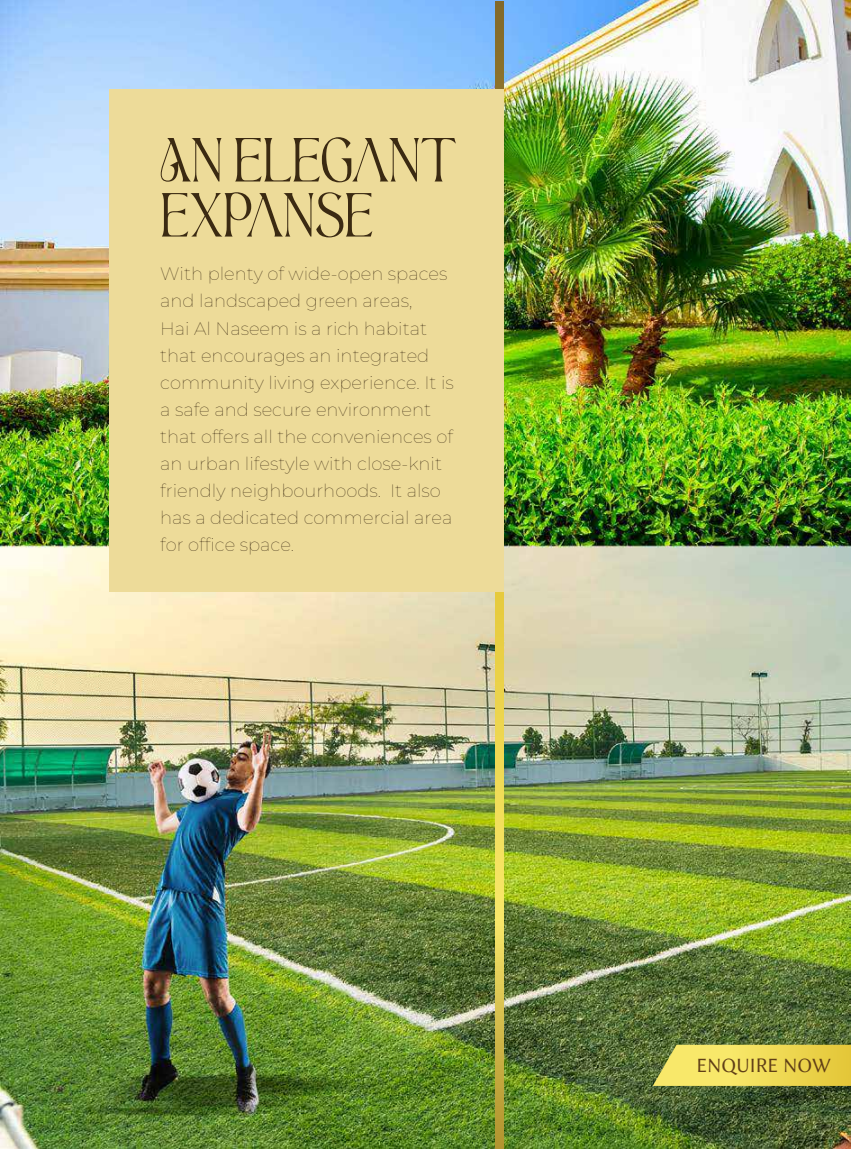
<style>
.page{position:relative;width:851px;height:1149px;background:#fff}
.page>*{position:absolute;margin:0;border:0;box-sizing:border-box;transform-origin:0 0}
.t1{font:54.3px/55.1px "Aesthetic";letter-spacing:-.01em;color:#3b2a12;scale:.95 1}
.t2{font:20.55px "Lin Biolinum";color:#603f17}
.t3{font:100 18px/27px "Montserrat";color:#3b2a12}
</style>
<div class="page">
<img style="left:0;top:0;width:850px;height:1148px">
<svg style="left:495px;top:1px;width:8px;height:1147px;background:#d6bf4a"></svg>
<div style="left:109px;top:89px;width:394px;height:502px;background:#eddb99"></div>
<svg style="left:652px;top:1044px;width:198px;height:41px;background:#e4d356"></svg>
<h1 class="t1" style="left:160px;top:134px;width:314px">AN ELEGANT<br>EXPANSE</h1>
<p class="t3" style="left:160px;top:260px;width:295px">With plenty of wide-open spaces and landscaped green areas,<br>Hai Al Naseem is a rich habitat that encourages an integrated community living experience. It is a safe and secure environment that offers all the conveniences of an urban lifestyle with close-knit friendly neighbourhoods. It also has a dedicated commercial area for office space.</p>
<p class="t2" style="left:696px;top:1053px;width:136px">ENQUIRE NOW</p>
</div>
